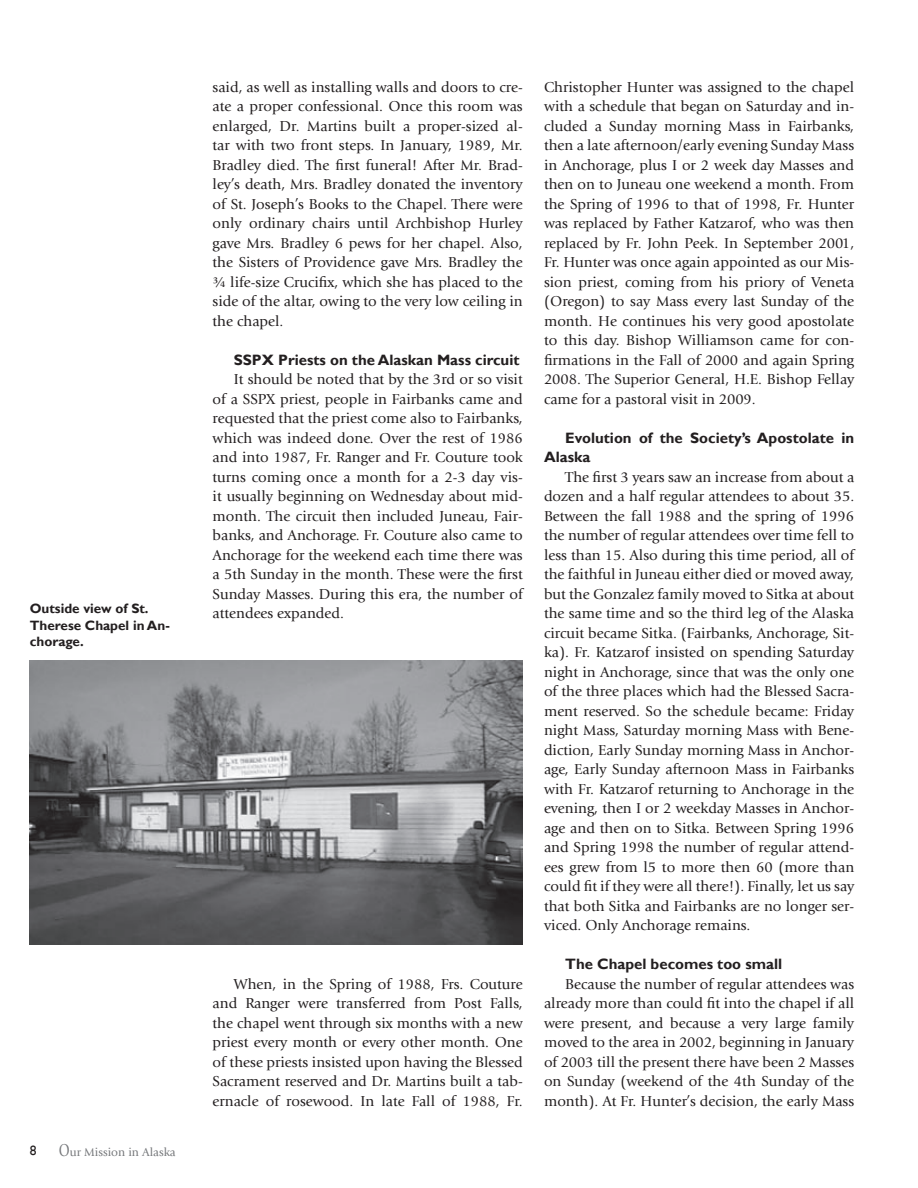
<style>
.page{position:relative;width:918px;height:1188px;background:#fff}
.page>*{position:absolute;margin:0;border:0;box-sizing:border-box;transform-origin:0 0}
.Text{font:15px/19.5px "Giovanni Std";color:#231f20;text-align:justify}
.Subtitle{font:700 15px/19.5px "Gill Sans";color:#231f20}
.Description{font:700 13.5px/16.5px "Gill Sans";color:#231f20}
.t1{font:12px "Giovanni Std";color:#76787b}
.s1{font-family:"Gill Sans";font-size:13.5px;color:#231f20}
.s2{font-size:18px}
</style>
<div class="page">
<img style="left:30px;top:661px;width:492px;height:283px">
<p class="Description" style="left:30px;top:601px;width:142px">Outside view of St.<br>Therese Chapel in An&shy;chorage.</p>
<p class="t1" style="left:30px;top:1145px;width:147px"><span class="s1">8</span> <span class="s2">O</span>ur Mission in Alaska</p>
<p class="Text" style="left:213px;top:77px;width:312px">said, as well as installing walls and doors to cre&shy;ate a proper confessional. Once this room was enlarged, Dr. Martins built a proper-sized al&shy;tar with two front steps. In January, 1989, Mr.<br>Bradley died. The first funeral! After Mr. Brad&shy;ley’s death, Mrs. Bradley donated the inventory of St. Joseph’s Books to the Chapel. There were only ordinary chairs until Archbishop Hurley gave Mrs. Bradley 6 pews for her chapel. Also, the Sisters of Providence gave Mrs. Bradley the ¾ life-size Crucifix, which she has placed to the side of the altar, owing to the very low ceiling in the chapel.</p>
<p class="Subtitle" style="left:234px;top:350px;width:287px">SSPX Priests on the Alaskan Mass circuit</p>
<p class="Text" style="left:213px;top:370px;width:312px;text-indent:21px">It should be noted that by the 3rd or so visit of a SSPX priest, people in Fairbanks came and requested that the priest come also to Fairbanks, which was indeed done. Over the rest of 1986 and into 1987, Fr. Ranger and Fr. Couture took turns coming once a month for a 2-3 day vis&shy;it usually beginning on Wednesday about mid&shy;month. The circuit then included Juneau, Fair&shy;banks, and Anchorage. Fr. Couture also came to Anchorage for the weekend each time there was a 5th Sunday in the month. These were the first Sunday Masses. During this era, the number of attendees expanded.</p>
<p class="Text" style="left:213px;top:974px;width:312px;text-indent:21px">When, in the Spring of 1988, Frs. Couture and Ranger were transferred from Post Falls, the chapel went through six months with a new priest every month or every other month. One of these priests insisted upon having the Blessed Sacrament reserved and Dr. Martins built a tab&shy;ernacle of rosewood. In late Fall of 1988, Fr.</p>
<p class="Text" style="left:544px;top:77px;width:312px">Christopher Hunter was assigned to the chapel with a schedule that began on Saturday and in&shy;cluded a Sunday morning Mass in Fairbanks, then a late afternoon/early evening Sunday Mass in Anchorage, plus I or 2 week day Masses and then on to Juneau one weekend a month. From the Spring of 1996 to that of 1998, Fr. Hunter was replaced by Father Katzarof, who was then replaced by Fr. John Peek. In September 2001, Fr. Hunter was once again appointed as our Mis&shy;sion priest, coming from his priory of Veneta (Oregon) to say Mass every last Sunday of the month. He continues his very good apostolate to this day. Bishop Williamson came for con&shy;firmations in the Fall of 2000 and again Spring 2008. The Superior General, H.E. Bishop Fellay came for a pastoral visit in 2009.</p>
<p class="Subtitle" style="left:544px;top:428px;width:312px;text-indent:21px">Evolution of the Society’s Apostolate in<br>Alaska</p>
<p class="Text" style="left:544px;top:467px;width:312px;text-indent:21px">The first 3 years saw an increase from about a dozen and a half regular attendees to about 35.<br>Between the fall 1988 and the spring of 1996 the number of regular attendees over time fell to less than 15. Also during this time period, all of the faithful in Juneau either died or moved away, but the Gonzalez family moved to Sitka at about the same time and so the third leg of the Alaska circuit became Sitka. (Fairbanks, Anchorage, Sit&shy;ka). Fr. Katzarof insisted on spending Saturday night in Anchorage, since that was the only one of the three places which had the Blessed Sacra&shy;ment reserved. So the schedule became: Friday night Mass, Saturday morning Mass with Bene&shy;diction, Early Sunday morning Mass in Anchor&shy;age, Early Sunday afternoon Mass in Fairbanks with Fr. Katzarof returning to Anchorage in the evening, then I or 2 weekday Masses in Anchor&shy;age and then on to Sitka. Between Spring 1996 and Spring 1998 the number of regular attend&shy;ees grew from l5 to more then 60 (more than could fit if they were all there!). Finally, let us say that both Sitka and Fairbanks are no longer ser&shy;viced. Only Anchorage remains.</p>
<p class="Subtitle" style="left:565px;top:955px;width:218px">The Chapel becomes too small</p>
<p class="Text" style="left:544px;top:974px;width:312px;text-indent:21px">Because the number of regular attendees was already more than could fit into the chapel if all were present, and because a very large family moved to the area in 2002, beginning in January of 2003 till the present there have been 2 Masses on Sunday (weekend of the 4th Sunday of the month). At Fr. Hunter’s decision, the early Mass</p>
</div>
